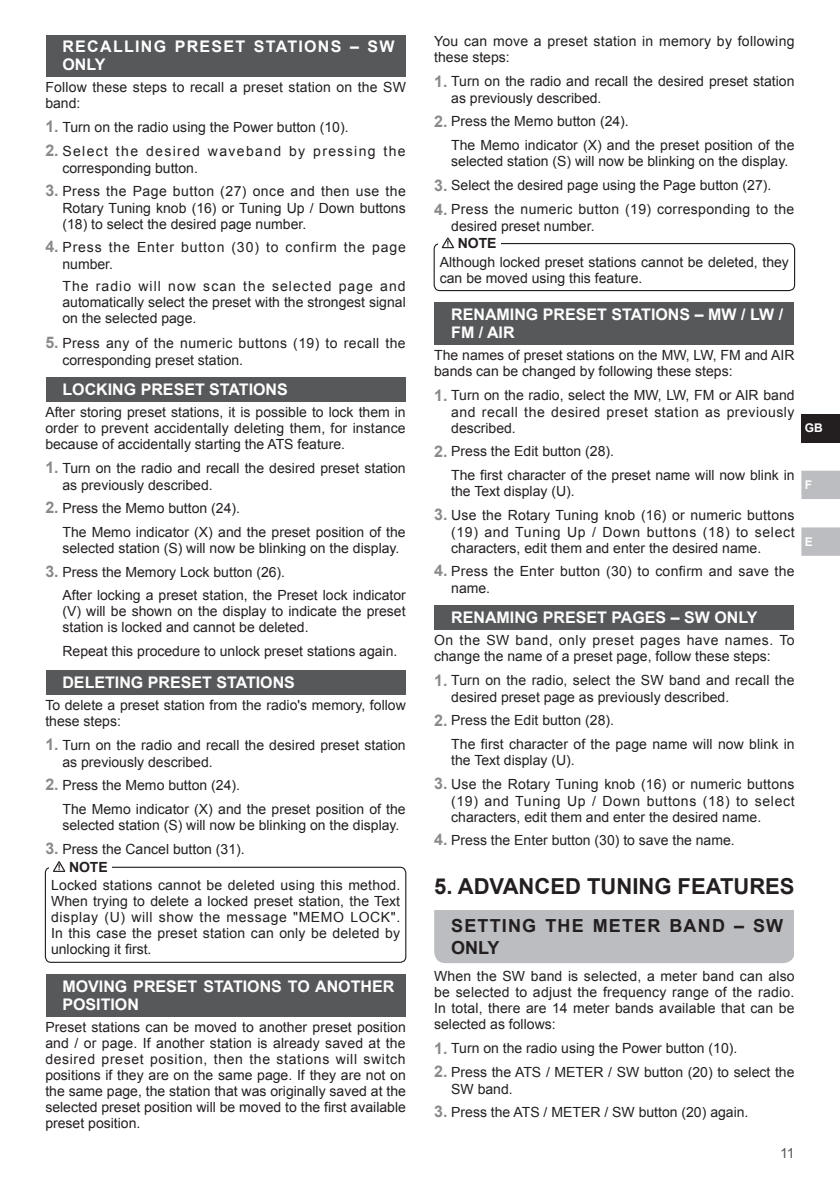
<style>
.page{position:relative;width:840px;height:1191px;background:#fff}
.page>*{position:absolute;margin:0;border:0;box-sizing:border-box;transform-origin:0 0}
.t1{font:700 22px "Arial";color:#231f20}
.t2{font:700 18px/22px "Arial";letter-spacing:.065em;color:#231f20}
.t3{font:700 16px/18px "Arial";color:#fff}
.t4{font:700 16px/18px "Arial";letter-spacing:.08em;color:#fff}
.t5{font:14px/16px "Arial";color:#231f20}
.t6{font:14px/16px "Arial";letter-spacing:.02em;color:#231f20}
.t7{font:14px/17px "Arial";letter-spacing:.03em;color:#231f20}
.t8{font:14px/17px "Arial";letter-spacing:.025em;color:#231f20}
.t9{font:14px/17px "Arial";letter-spacing:.095em;color:#231f20}
.t10{font:14px/17px "Arial";letter-spacing:.065em;color:#231f20}
.t11{font:700 14px "Arial";color:#231f20}
.t12{font:14px "Arial";color:#57585a}
.t13{font:700 12px "Arial";color:#fff}
.s1{font-weight:700;font-size:16px;color:#89898a}
.s2{font-weight:700}
</style>
<div class="page">
<div style="left:801px;top:414px;width:38px;height:28px;background:#231f20"></div>
<svg style="left:801px;top:471px;width:38px;height:85px"></svg>
<div style="left:46px;top:35px;width:359px;height:42px;background:#57585a"></div>
<div style="left:46px;top:377px;width:359px;height:24px;background:#57585a"></div>
<div style="left:46px;top:670px;width:359px;height:24px;background:#57585a"></div>
<div style="left:45px;top:866px;width:361px;height:97px;border:1px solid #231f20;border-radius:6px"></div>
<div style="left:46px;top:974px;width:359px;height:42px;background:#57585a"></div>
<div style="left:49px;top:859px;width:62px;height:14px;background:#fff"></div>
<svg style="left:53px;top:861px;width:12px;height:11px"></svg>
<div style="left:433px;top:243px;width:361px;height:48px;border:1px solid #231f20;border-radius:6px"></div>
<div style="left:434px;top:302px;width:359px;height:43px;background:#57585a"></div>
<div style="left:434px;top:605px;width:359px;height:25px;background:#57585a"></div>
<div style="left:434px;top:910px;width:359px;height:53px;background:#bcbdc0"></div>
<div style="left:438px;top:236px;width:62px;height:14px;background:#fff"></div>
<svg style="left:441px;top:237px;width:13px;height:11px"></svg>
<p class="t4" style="left:62px;top:38px;width:333px">RECALLING PRESET STATIONS – SW<br>ONLY</p>
<p class="t5" style="left:45px;top:79px;width:362px">Follow these steps to recall a preset station on the SW band:</p>
<p class="t5" style="left:45px;top:119px;width:304px"><span class="s1">1.</span> Turn on the radio using the Power button (10).</p>
<p class="t9" style="left:62px;top:143px;width:344px;text-indent:-17px"><span class="s1">2.</span> Select the desired waveband by pressing the corresponding button.</p>
<p class="t5" style="left:62px;top:183px;width:344px;text-align:justify;text-indent:-17px"><span class="s1">3.</span> Press the Page button (27) once and then use the Rotary Tuning knob (16) or Tuning Up / Down buttons (18) to select the desired page number.</p>
<p class="t10" style="left:62px;top:239px;width:345px;text-indent:-17px"><span class="s1">4.</span> Press the Enter button (30) to confirm the page number.</p>
<p class="t5" style="left:62px;top:279px;width:344px;text-align:justify">The radio will now scan the selected page and automatically select the preset with the strongest signal on the selected page.</p>
<p class="t7" style="left:62px;top:334px;width:344px;text-indent:-17px"><span class="s1">5.</span> Press any of the numeric buttons (19) to recall the corresponding preset station.</p>
<p class="t3" style="left:62px;top:381px;width:227px">LOCKING PRESET STATIONS</p>
<p class="t5" style="left:45px;top:404px;width:361px;text-align:justify">After storing preset stations, it is possible to lock them in order to prevent accidentally deleting them, for instance because of accidentally starting the ATS feature.</p>
<p class="t5" style="left:62px;top:460px;width:344px;line-height:17px;text-indent:-17px"><span class="s1">1.</span> Turn on the radio and recall the desired preset station as previously described.</p>
<p class="t5" style="left:62px;top:496px;width:344px;line-height:23.6px;text-indent:-17px"><span class="s1">2.</span> Press the Memo button (24).<br>The Memo indicator (X) and the preset position of the</p>
<p class="t5" style="left:62px;top:540px;width:338px">selected station (S) will now be blinking on the display.</p>
<p class="t5" style="left:62px;top:560px;width:345px;line-height:23.6px;text-indent:-17px"><span class="s1">3.</span> Press the Memory Lock button (26).<br>After locking a preset station, the Preset lock indicator</p>
<p class="t5" style="left:62px;top:603px;width:344px">(V) will be shown on the display to indicate the preset station is locked and cannot be deleted.</p>
<p class="t5" style="left:62px;top:643px;width:336px">Repeat this procedure to unlock preset stations again.</p>
<p class="t3" style="left:62px;top:674px;width:234px">DELETING PRESET STATIONS</p>
<p class="t5" style="left:45px;top:697px;width:362px">To delete a preset station from the radio's memory, follow these steps:</p>
<p class="t5" style="left:62px;top:737px;width:344px;line-height:17px;text-indent:-17px"><span class="s1">1.</span> Turn on the radio and recall the desired preset station as previously described.</p>
<p class="t5" style="left:62px;top:773px;width:344px;line-height:23.6px;text-indent:-17px"><span class="s1">2.</span> Press the Memo button (24).<br>The Memo indicator (X) and the preset position of the</p>
<p class="t5" style="left:62px;top:817px;width:338px">selected station (S) will now be blinking on the display.</p>
<p class="t5" style="left:69px;top:840px;width:177px;line-height:17.8px;text-indent:-24px"><span class="s1">3.</span> Press the Cancel button (31).<br><span class="s2">NOTE</span></p>
<p class="t5" style="left:51px;top:877px;width:350px;text-align:justify">Locked stations cannot be deleted using this method.<br>When trying to delete a locked preset station, the Text display (U) will show the message "MEMO LOCK".<br>In this case the preset station can only be deleted by unlocking it first.</p>
<p class="t3" style="left:62px;top:978px;width:333px">MOVING PRESET STATIONS TO ANOTHER<br>POSITION</p>
<p class="t5" style="left:45px;top:1018px;width:362px;text-align:justify">Preset stations can be moved to another preset position and / or page. If another station is already saved at the desired preset position, then the stations will switch positions if they are on the same page. If they are not on the same page, the station that was originally saved at the selected preset position will be moved to the first available preset position.</p>
<p class="t6" style="left:434px;top:33px;width:361px">You can move a preset station in memory by following these steps:</p>
<p class="t5" style="left:451px;top:73px;width:344px;line-height:17px;text-indent:-17px"><span class="s1">1.</span> Turn on the radio and recall the desired preset station as previously described.</p>
<p class="t5" style="left:451px;top:110px;width:344px;line-height:23.6px;text-indent:-17px"><span class="s1">2.</span> Press the Memo button (24).<br>The Memo indicator (X) and the preset position of the</p>
<p class="t5" style="left:451px;top:153px;width:338px">selected station (S) will now be blinking on the display.</p>
<p class="t5" style="left:434px;top:177px;width:338px"><span class="s1">3.</span> Select the desired page using the Page button (27).</p>
<p class="t8" style="left:451px;top:201px;width:344px;text-indent:-17px"><span class="s1">4.</span> Press the numeric button (19) corresponding to the desired preset number.</p>
<p class="t11" style="left:457px;top:234px;width:40px">NOTE</p>
<p class="t5" style="left:439px;top:254px;width:350px">Although locked preset stations cannot be deleted, they can be moved using this feature.</p>
<p class="t3" style="left:451px;top:306px;width:333px">RENAMING PRESET STATIONS – MW / LW /<br>FM / AIR</p>
<p class="t5" style="left:434px;top:347px;width:362px">The names of preset stations on the MW, LW, FM and AIR bands can be changed by following these steps:</p>
<p class="t5" style="left:451px;top:387px;width:345px;text-align:justify;text-indent:-17px"><span class="s1">1.</span> Turn on the radio, select the MW, LW, FM or AIR band and recall the desired preset station as previously described.</p>
<p class="t5" style="left:451px;top:439px;width:345px;line-height:23.6px;text-indent:-17px"><span class="s1">2.</span> Press the Edit button (28).<br>The first character of the preset name will now blink in</p>
<p class="t5" style="left:451px;top:483px;width:125px">the Text display (U).</p>
<p class="t5" style="left:451px;top:507px;width:345px;text-align:justify;text-indent:-17px"><span class="s1">3.</span> Use the Rotary Tuning knob (16) or numeric buttons (19) and Tuning Up / Down buttons (18) to select characters, edit them and enter the desired name.</p>
<p class="t6" style="left:451px;top:563px;width:345px;line-height:17px;text-indent:-17px"><span class="s1">4.</span> Press the Enter button (30) to confirm and save the name.</p>
<p class="t3" style="left:451px;top:609px;width:307px">RENAMING PRESET PAGES – SW ONLY</p>
<p class="t5" style="left:434px;top:632px;width:362px">On the SW band, only preset pages have names. To change the name of a preset page, follow these steps:</p>
<p class="t5" style="left:451px;top:672px;width:345px;line-height:17px;text-indent:-17px"><span class="s1">1.</span> Turn on the radio, select the SW band and recall the desired preset page as previously described.</p>
<p class="t5" style="left:451px;top:708px;width:345px;line-height:23.6px;text-indent:-17px"><span class="s1">2.</span> Press the Edit button (28).<br>The first character of the page name will now blink in</p>
<p class="t5" style="left:451px;top:752px;width:125px">the Text display (U).</p>
<p class="t5" style="left:451px;top:776px;width:345px;text-align:justify;text-indent:-17px"><span class="s1">3.</span> Use the Rotary Tuning knob (16) or numeric buttons (19) and Tuning Up / Down buttons (18) to select characters, edit them and enter the desired name.</p>
<p class="t5" style="left:434px;top:832px;width:302px"><span class="s1">4.</span> Press the Enter button (30) to save the name.</p>
<h1 class="t1" style="left:434px;top:872px;width:362px">5. ADVANCED TUNING FEATURES</h1>
<p class="t2" style="left:451px;top:915px;width:333px">SETTING THE METER BAND – SW<br>ONLY</p>
<p class="t5" style="left:434px;top:968px;width:362px;text-align:justify">When the SW band is selected, a meter band can also be selected to adjust the frequency range of the radio.<br>In total, there are 14 meter bands available that can be selected as follows:</p>
<p class="t5" style="left:434px;top:1040px;width:304px"><span class="s1">1.</span> Turn on the radio using the Power button (10).</p>
<p class="t5" style="left:451px;top:1064px;width:344px;line-height:17px;text-indent:-17px"><span class="s1">2.</span> Press the ATS / METER / SW button (20) to select the<br>SW band.</p>
<p class="t5" style="left:434px;top:1104px;width:315px"><span class="s1">3.</span> Press the ATS / METER / SW button (20) again.</p>
<p class="t13" style="left:804px;top:420px;width:19px">GB</p>
<p class="t13" style="left:804px;top:477px;width:9px">F</p>
<p class="t13" style="left:804px;top:533px;width:10px">E</p>
<p class="t12" style="left:779px;top:1143px;width:16px">11</p>
</div>
